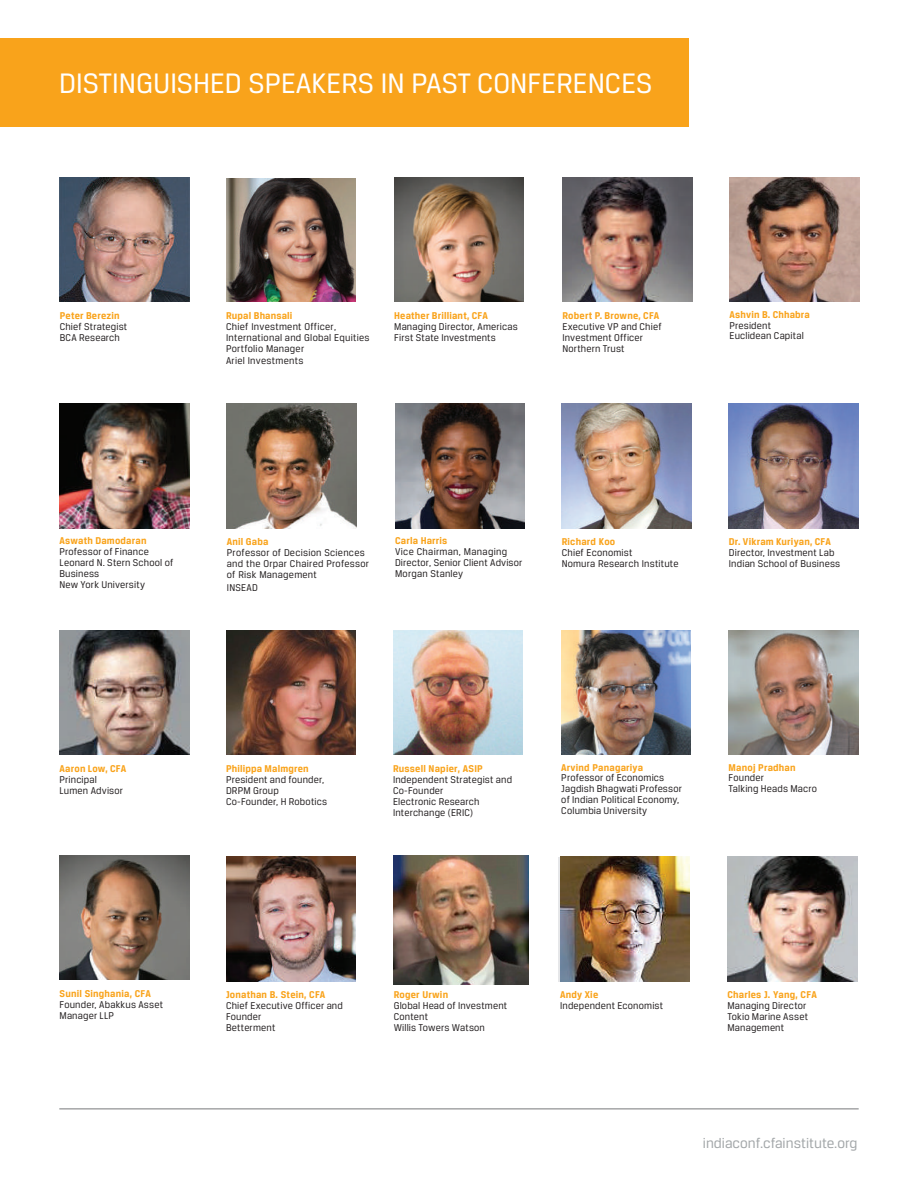
<style>
.page{position:relative;width:918px;height:1188px;background:#fff}
.page>*{position:absolute;margin:0;border:0;box-sizing:border-box;transform-origin:0 0}
.t1{font:30px "CFA Breuer Text";color:#fff}
.t2{font:15px "CFA Breuer Text";color:#a3a7a9}
.t3{font:10.5px/10.9px "CFA Breuer Text";letter-spacing:.015em;color:#231f20}
.t4{font:700 10.5px "CFA Breuer Text";letter-spacing:.02em;color:#f9a31b}
</style>
<div class="page">
<hr style="left:59px;top:1109px;width:800px;height:1px;background:#77797a">
<div style="left:0;top:38px;width:689px;height:89px;background:#f9a31b"></div>
<img style="left:60px;top:630px;width:129px;height:125px">
<img style="left:60px;top:855px;width:129px;height:125px">
<img style="left:561px;top:630px;width:130px;height:125px">
<img style="left:729px;top:630px;width:129px;height:125px">
<img style="left:393px;top:630px;width:130px;height:125px">
<img style="left:729px;top:404px;width:130px;height:124px">
<img style="left:60px;top:177px;width:129px;height:125px">
<img style="left:394px;top:177px;width:130px;height:125px">
<img style="left:560px;top:857px;width:130px;height:124px">
<img style="left:727px;top:857px;width:130px;height:124px">
<img style="left:562px;top:177px;width:130px;height:125px">
<img style="left:730px;top:177px;width:129px;height:125px">
<img style="left:60px;top:404px;width:129px;height:124px">
<img style="left:226px;top:630px;width:130px;height:125px">
<img style="left:226px;top:857px;width:130px;height:124px">
<img style="left:393px;top:855px;width:135px;height:130px">
<img style="left:226px;top:179px;width:130px;height:123px">
<img style="left:562px;top:404px;width:129px;height:124px">
<img style="left:395px;top:404px;width:130px;height:124px">
<img style="left:227px;top:404px;width:130px;height:124px">
<h1 class="t1" style="left:59px;top:66px;width:594px">DISTINGUISHED SPEAKERS IN PAST CONFERENCES</h1>
<p class="t4" style="left:60px;top:310px;width:61px">Peter Berezin</p>
<p class="t3" style="left:60px;top:321px;width:69px">Chief Strategist<br>BCA Research</p>
<p class="t4" style="left:226px;top:310px;width:68px">Rupal Bhansali</p>
<p class="t3" style="left:226px;top:321px;width:145px">Chief Investment Officer,<br>International and Global Equities<br>Portfolio Manager</p>
<p class="t3" style="left:226px;top:355px;width:79px">Ariel Investments</p>
<p class="t4" style="left:394px;top:310px;width:95px">Heather Brilliant, CFA</p>
<p class="t3" style="left:394px;top:321px;width:125px">Managing Director, Americas<br>First State Investments</p>
<p class="t4" style="left:562px;top:310px;width:98px">Robert P. Browne, CFA</p>
<p class="t3" style="left:562px;top:321px;width:101px">Executive VP and Chief<br>Investment Officer<br>Northern Trust</p>
<p class="t4" style="left:730px;top:308px;width:82px">Ashvin B. Chhabra</p>
<p class="t3" style="left:730px;top:319px;width:76px">President<br>Euclidean Capital</p>
<p class="t4" style="left:60px;top:535px;width:88px">Aswath Damodaran</p>
<p class="t3" style="left:60px;top:546px;width:115px">Professor of Finance<br>Leonard N. Stern School of<br>Business<br>New York University</p>
<p class="t4" style="left:227px;top:536px;width:43px">Anil Gaba</p>
<p class="t3" style="left:227px;top:547px;width:144px">Professor of Decision Sciences and the Orpar Chaired Professor of Risk Management</p>
<p class="t3" style="left:227px;top:581px;width:32px">INSEAD</p>
<p class="t4" style="left:395px;top:535px;width:54px">Carla Harris</p>
<p class="t3" style="left:395px;top:546px;width:129px">Vice Chairman, Managing<br>Director, Senior Client Advisor<br>Morgan Stanley</p>
<p class="t4" style="left:562px;top:536px;width:55px">Richard Koo</p>
<p class="t3" style="left:562px;top:547px;width:118px">Chief Economist<br>Nomura Research Institute</p>
<p class="t4" style="left:729px;top:536px;width:103px">Dr. Vikram Kuriyan, CFA</p>
<p class="t3" style="left:729px;top:547px;width:113px">Director, Investment Lab<br>Indian School of Business</p>
<p class="t4" style="left:60px;top:763px;width:68px">Aaron Low, CFA</p>
<p class="t3" style="left:60px;top:774px;width:65px">Principal<br>Lumen Advisor</p>
<p class="t4" style="left:226px;top:763px;width:84px">Philippa Malmgren</p>
<p class="t3" style="left:226px;top:774px;width:103px">President and founder,<br>DRPM Group<br>Co-Founder, H Robotics</p>
<p class="t4" style="left:393px;top:763px;width:91px">Russell Napier, ASIP</p>
<p class="t3" style="left:393px;top:774px;width:121px">Independent Strategist and<br>Co-Founder<br>Electronic Research<br>Interchange (ERIC)</p>
<p class="t4" style="left:561px;top:761px;width:83px">Arvind Panagariya</p>
<p class="t3" style="left:561px;top:772px;width:122px">Professor of Economics<br>Jagdish Bhagwati Professor of Indian Political Economy,<br>Columbia University</p>
<p class="t4" style="left:729px;top:761px;width:69px">Manoj Pradhan</p>
<p class="t3" style="left:729px;top:772px;width:90px">Founder<br>Talking Heads Macro</p>
<p class="t4" style="left:60px;top:988px;width:93px">Sunil Singhania, CFA</p>
<p class="t3" style="left:60px;top:999px;width:105px">Founder, Abakkus Asset<br>Manager LLP</p>
<p class="t4" style="left:226px;top:989px;width:101px">Jonathan B. Stein, CFA</p>
<p class="t3" style="left:226px;top:1000px;width:118px">Chief Executive Officer and<br>Founder<br>Betterment</p>
<p class="t4" style="left:394px;top:989px;width:56px">Roger Urwin</p>
<p class="t3" style="left:394px;top:1000px;width:115px">Global Head of Investment<br>Content<br>Willis Towers Watson</p>
<p class="t4" style="left:560px;top:989px;width:40px">Andy Xie</p>
<p class="t3" style="left:560px;top:1000px;width:105px">Independent Economist</p>
<p class="t4" style="left:727px;top:989px;width:91px">Charles J. Yang, CFA</p>
<p class="t3" style="left:727px;top:1000px;width:82px">Managing Director<br>Tokio Marine Asset<br>Management</p>
<h2 class="t2" style="left:703px;top:1134px;width:156px">indiaconf.cfainstitute.org</h2>
</div>
